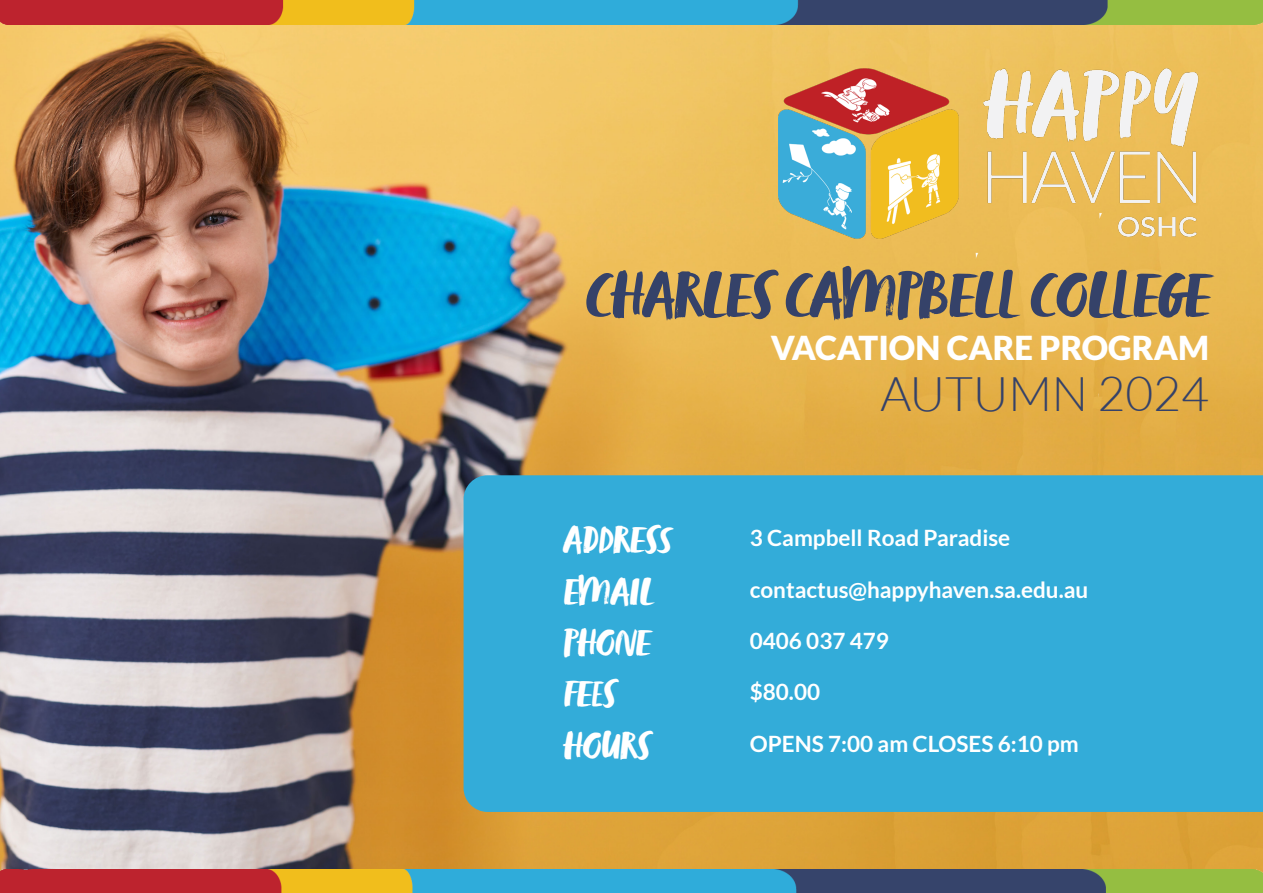
<style>
.page{position:relative;width:1263px;height:893px;background:#fff}
.page>*{position:absolute;margin:0;border:0;box-sizing:border-box;transform-origin:0 0}
.t1{font:66px "Zooja Pro";color:#354269}
.t2{font:300 48px "Lato";color:#354269}
.t3{font:39px "Zooja Pro";color:#fff}
.t4{font:900 33px "Lato";color:#fff}
.t5{font:700 22.5px "Lato";color:#fff}
</style>
<div class="page">
<img style="left:0;top:25px;width:1263px;height:844px">
<div style="left:464px;top:475px;width:799px;height:337px;background:#33acd9"></div>
<img style="left:778px;top:54px;width:431px;height:189px">
<img style="left:0;top:0;width:1263px;height:25px">
<img style="left:0;top:869px;width:1263px;height:24px">
<h1 class="t1" style="left:585px;top:255px;width:618px">CHARLES CAMPBELL COLLEGE</h1>
<h3 class="t4" style="left:771px;top:328px;width:440px">VACATION CARE PROGRAM</h3>
<h2 class="t2" style="left:880px;top:368px;width:330px">AUTUMN 2024</h2>
<h3 class="t3" style="left:563px;top:516px;width:109px">ADDRESS</h3>
<p class="t5" style="left:750px;top:525px;width:262px">3 Campbell Road Paradise</p>
<h3 class="t3" style="left:563px;top:568px;width:90px">EMAIL</h3>
<p class="t5" style="left:750px;top:577px;width:340px">contactus@happyhaven.sa.edu.au</p>
<h3 class="t3" style="left:563px;top:619px;width:85px">PHONE</h3>
<p class="t5" style="left:750px;top:628px;width:141px">0406 037 479</p>
<h3 class="t3" style="left:563px;top:670px;width:54px">FEES</h3>
<p class="t5" style="left:750px;top:679px;width:72px">$80.00</p>
<h3 class="t3" style="left:563px;top:722px;width:88px">HOURS</h3>
<p class="t5" style="left:750px;top:731px;width:331px">OPENS 7:00 am CLOSES 6:10 pm</p>
</div>
